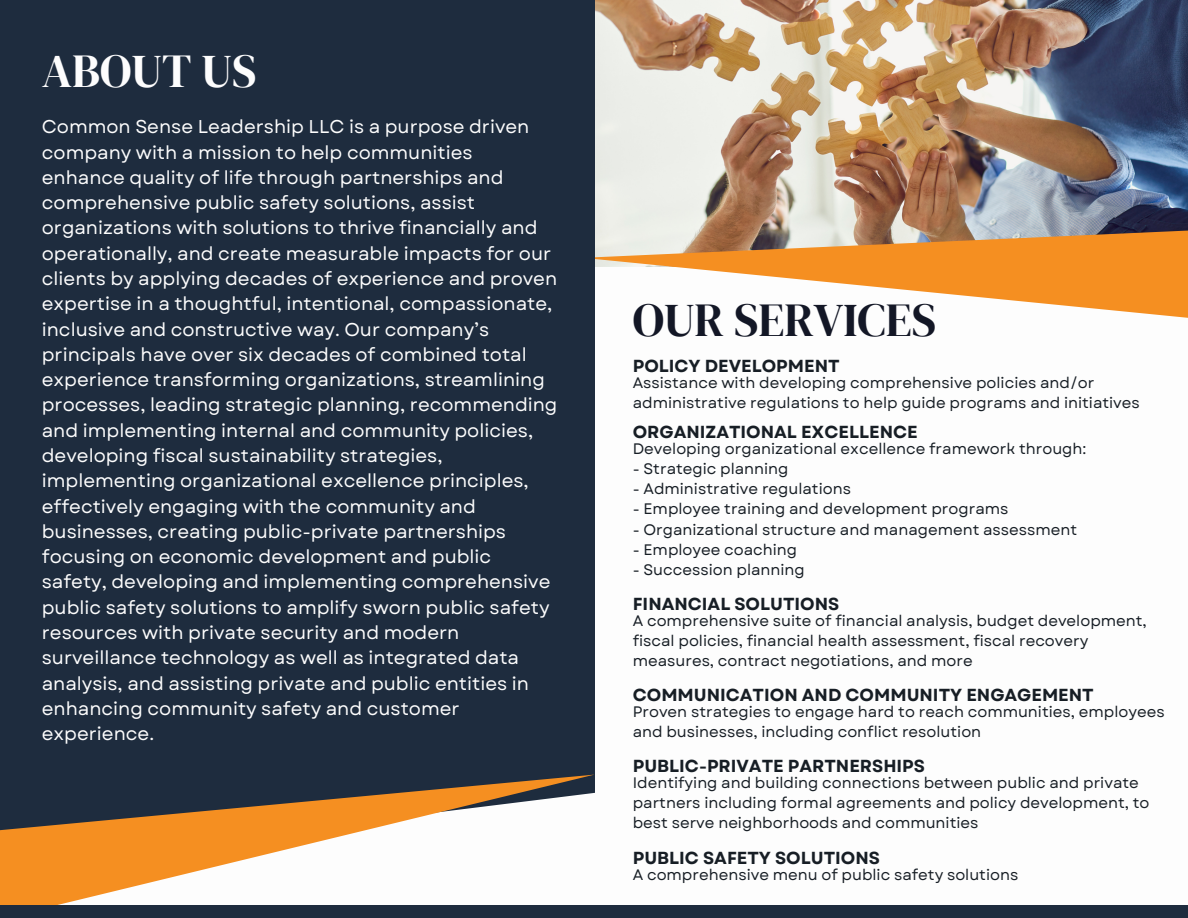
<style>
.page{position:relative;width:1188px;height:918px;background:#fff}
.page>*{position:absolute;margin:0;border:0;box-sizing:border-box;transform-origin:0 0}
.t1{font:46.8px "DM Serif Display";color:#131726}
.t2{font:46.8px "DM Serif Display";color:#fdfdfd}
.t3{font:18.45px/25.3px "Garet";color:#fdfdfd}
.t4{font:700 17.4px "Garet";color:#171e25}
.t5{font:15.15px/20.2px "Garet";color:#171e25}
</style>
<div class="page">
<img style="left:595px;top:0;width:593px;height:230px">
<svg style="left:595px;top:230px;width:593px;height:88px"></svg>
<div style="left:0;top:0;width:595px;height:775px;background:#1e2c3e"></div>
<svg style="left:0;top:775px;width:595px;height:131px"></svg>
<div style="left:0;top:906px;width:1188px;height:12px;background:#1e2c3e"></div>
<p class="t2" style="left:42px;top:39px;width:216px">ABOUT US</p>
<h1 class="t3" style="left:42px;top:114px;width:517px">Common Sense Leadership LLC is a purpose driven company with a mission to help communities enhance quality of life through partnerships and comprehensive public safety solutions, assist organizations with solutions to thrive financially and operationally, and create measurable impacts for our clients by applying decades of experience and proven expertise in a thoughtful, intentional, compassionate, inclusive and constructive way. Our company’s principals have over six decades of combined total experience transforming organizations, streamlining processes, leading strategic planning, recommending and implementing internal and community policies, developing fiscal sustainability strategies, implementing organizational excellence principles, effectively engaging with the community and businesses, creating public-private partnerships focusing on economic development and public safety, developing and implementing comprehensive public safety solutions to amplify sworn public safety resources with private security and modern surveillance technology as well as integrated data analysis, and assisting private and public entities in enhancing community safety and customer experience.</h1>
<h3 class="t1" style="left:633px;top:287px;width:305px">OUR SERVICES</h3>
<h2 class="t4" style="left:633px;top:354px;width:208px">POLICY DEVELOPMENT</h2>
<p class="t5" style="left:633px;top:373px;width:509px">Assistance with developing comprehensive policies and/or administrative regulations to help guide programs and initiatives</p>
<h2 class="t4" style="left:633px;top:419px;width:286px">ORGANIZATIONAL EXCELLENCE</h2>
<p class="t5" style="left:633px;top:438px;width:455px">Developing organizational excellence framework through:</p>
<p class="t5" style="left:633px;top:458px;width:157px">- Strategic planning</p>
<p class="t5" style="left:633px;top:479px;width:220px">- Administrative regulations</p>
<p class="t5" style="left:633px;top:499px;width:377px">- Employee training and development programs</p>
<p class="t5" style="left:633px;top:519px;width:446px">- Organizational structure and management assessment</p>
<p class="t5" style="left:633px;top:539px;width:166px">- Employee coaching</p>
<p class="t5" style="left:633px;top:560px;width:174px">- Succession planning</p>
<h2 class="t4" style="left:633px;top:591px;width:208px">FINANCIAL SOLUTIONS</h2>
<p class="t5" style="left:633px;top:610px;width:516px">A comprehensive suite of financial analysis, budget development, fiscal policies, financial health assessment, fiscal recovery measures, contract negotiations, and more</p>
<h2 class="t4" style="left:633px;top:682px;width:463px">COMMUNICATION AND COMMUNITY ENGAGEMENT</h2>
<p class="t5" style="left:633px;top:702px;width:533px">Proven strategies to engage hard to reach communities, employees and businesses, including conflict resolution</p>
<h2 class="t4" style="left:633px;top:753px;width:294px">PUBLIC-PRIVATE PARTNERSHIPS</h2>
<p class="t5" style="left:633px;top:773px;width:518px">Identifying and building connections between public and private partners including formal agreements and policy development, to best serve neighborhoods and communities</p>
<h2 class="t4" style="left:633px;top:845px;width:249px">PUBLIC SAFETY SOLUTIONS</h2>
<p class="t5" style="left:633px;top:865px;width:387px">A comprehensive menu of public safety solutions</p>
</div>
